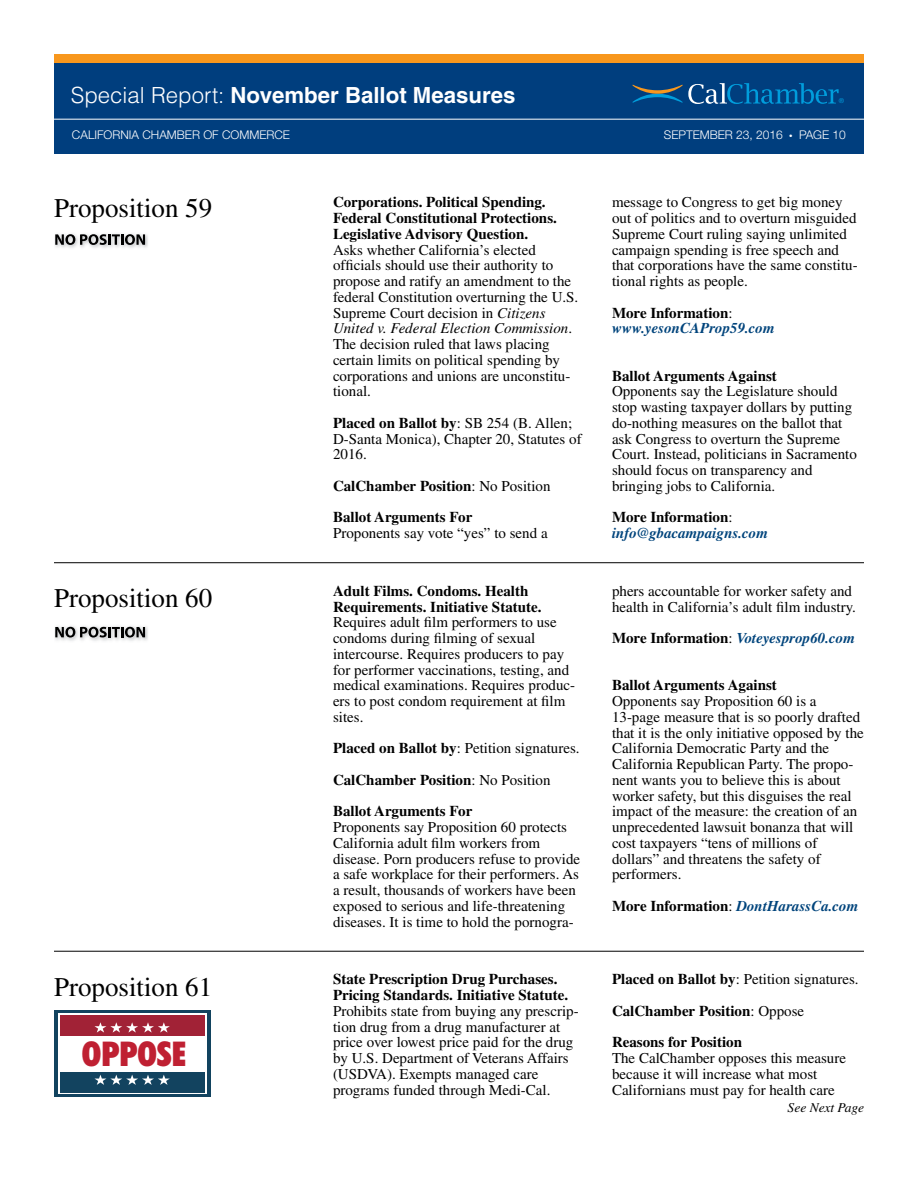
<style>
.page{position:relative;width:918px;height:1188px;background:#fff}
.page>*{position:absolute;margin:0;border:0;box-sizing:border-box;transform-origin:0 0}
.t1{font:900 condensed 34.2px "Futura BT";color:#bf2032}
.t2{font:27px "Times";color:#000}
.t3{font:700 22.2px "Helvetica";color:#fff}
.t4{font:15px/15.8px "Times";color:#000}
.t5{font:700 15px/31.5px "Times";color:#000}
.t6{font:italic 700 15px/15.8px "Times";color:#00447c}
.t7{font:italic 13.5px "Times";letter-spacing:-.005em;color:#000}
.t8{font:300 12px "Helvetica Neue LT Std";color:#fff}
.t9{font:6.75px "Helvetica Neue";color:#009ddc}
.s1{font-weight:300}
.s2{font-style:italic}
.s3{font-weight:700}
.s4{font-weight:400}
.s5{font-style:normal;color:#000}
.s6{font-weight:400;font-style:normal;color:#000}
</style>
<div class="page">
<div style="left:54px;top:54px;width:810px;height:99px;background:#003e7e"></div>
<div style="left:54px;top:54px;width:810px;height:9px;background:#f8971d"></div>
<svg style="left:632px;top:83px;width:207px;height:21px"></svg>
<hr style="left:54px;top:119px;width:810px;height:1px;background:#fff">
<hr style="left:54px;top:562px;width:810px;height:1px;background:#000">
<hr style="left:54px;top:951px;width:810px;height:1px;background:#000">
<svg style="left:54px;top:234px;width:94px;height:14px"></svg>
<svg style="left:54px;top:626px;width:94px;height:15px"></svg>
<svg style="left:54px;top:1011px;width:156px;height:86px;fill:#12435f"></svg>
<div style="left:58px;top:1014px;width:148px;height:80px;background:#fff"></div>
<div style="left:60px;top:1015px;width:144px;height:20px;background:#a12236"></div>
<div style="left:60px;top:1072px;width:144px;height:20px;background:#12435f"></div>
<svg style="left:94px;top:1075px;width:76px;height:10px"></svg>
<svg style="left:94px;top:1022px;width:76px;height:11px"></svg>
<h3 class="t3" style="left:71px;top:82px;width:446px"><span class="s1">Special Report:</span> November Ballot Measures</h3>
<p class="t9" style="left:839px;top:97px;width:7px">®</p>
<p class="t8" style="left:72px;top:127px;width:220px">CALIFORNIA CHAMBER OF COMMERCE</p>
<p class="t8" style="left:664px;top:127px;width:121px">SEPTEMBER 23, 2016</p>
<p class="t8" style="left:790px;top:127px;width:58px">● PAGE 10</p>
<h2 class="t2" style="left:54px;top:193px;width:160px">Proposition 59</h2>
<p class="t5" style="left:333px;top:194px;width:225px;line-height:15.8px">Corporations. Political Spending.<br>Federal Constitutional Protections.<br>Legislative Advisory Question.</p>
<p class="t4" style="left:333px;top:242px;width:247px">Asks whether California’s elected officials should use their authority to propose and ratify an amendment to the federal Constitution overturning the U.S.<br>Supreme Court decision in <span class="s2">Citizens United v. Federal Election Commission</span>.<br>The decision ruled that laws placing certain limits on political spending by corporations and unions are unconstitu&shy;tional.</p>
<p class="t4" style="left:333px;top:415px;width:250px"><span class="s3">Placed on Ballot by</span>: SB 254 (B. Allen;<br>D-Santa Monica), Chapter 20, Statutes of<br>2016.</p>
<p class="t5" style="left:333px;top:470px;width:219px">CalChamber Position<span class="s4">: No Position<br></span>Ballot Arguments For</p>
<p class="t4" style="left:333px;top:525px;width:216px">Proponents say vote “yes” to send a</p>
<h2 class="t2" style="left:54px;top:583px;width:160px">Proposition 60</h2>
<p class="t5" style="left:333px;top:583px;width:210px;line-height:15.8px">Adult Films. Condoms. Health<br>Requirements. Initiative Statute.</p>
<p class="t4" style="left:333px;top:615px;width:244px">Requires adult film performers to use condoms during filming of sexual intercourse. Requires producers to pay for performer vaccinations, testing, and medical examinations. Requires produc&shy;ers to post condom requirement at film sites.</p>
<p class="t5" style="left:333px;top:732px;width:248px">Placed on Ballot by<span class="s4">: Petition signatures.<br></span>CalChamber Position<span class="s4">: No Position<br></span>Ballot Arguments For</p>
<p class="t4" style="left:333px;top:819px;width:249px">Proponents say Proposition 60 protects California adult film workers from disease. Porn producers refuse to provide a safe workplace for their performers. As a result, thousands of workers have been exposed to serious and life-threatening diseases. It is time to hold the pornogra-</p>
<h2 class="t2" style="left:54px;top:971px;width:160px">Proposition 61</h2>
<p class="t5" style="left:333px;top:971px;width:237px;line-height:15.8px">State Prescription Drug Purchases.<br>Pricing Standards. Initiative Statute.</p>
<p class="t4" style="left:333px;top:1003px;width:247px">Prohibits state from buying any prescrip&shy;tion drug from a drug manufacturer at price over lowest price paid for the drug by U.S. Department of Veterans Affairs (USDVA). Exempts managed care programs funded through Medi-Cal.</p>
<h1 class="t1" style="left:82px;top:1033px;width:106px">OPPOSE</h1>
<p class="t4" style="left:612px;top:195px;width:247px">message to Congress to get big money out of politics and to overturn misguided Supreme Court ruling saying unlimited campaign spending is free speech and that corporations have the same constitu&shy;tional rights as people.</p>
<p class="t6" style="left:612px;top:305px;width:164px"><span class="s5">More Information</span><span class="s6">: </span>www.yesonCAProp59.com</p>
<p class="t5" style="left:612px;top:360px;width:166px">Ballot Arguments Against</p>
<p class="t4" style="left:612px;top:384px;width:246px">Opponents say the Legislature should stop wasting taxpayer dollars by putting do-nothing measures on the ballot that ask Congress to overturn the Supreme Court. Instead, politicians in Sacramento should focus on transparency and bringing jobs to California.</p>
<p class="t6" style="left:612px;top:509px;width:158px"><span class="s5">More Information</span><span class="s6">: </span>info@gbacampaigns.com</p>
<p class="t4" style="left:612px;top:583px;width:246px">phers accountable for worker safety and health in California’s adult film industry.</p>
<p class="t6" style="left:612px;top:630px;width:245px"><span class="s5">More Information</span><span class="s6">:</span> Voteyesprop60.com</p>
<p class="t5" style="left:612px;top:669px;width:166px">Ballot Arguments Against</p>
<p class="t4" style="left:612px;top:693px;width:253px">Opponents say Proposition 60 is a 13-page measure that is so poorly drafted that it is the only initiative opposed by the California Democratic Party and the California Republican Party. The propo&shy;nent wants you to believe this is about worker safety, but this disguises the real impact of the measure: the creation of an unprecedented lawsuit bonanza that will cost taxpayers “tens of millions of dollars” and threatens the safety of performers.</p>
<p class="t6" style="left:612px;top:898px;width:248px"><span class="s5">More Information</span><span class="s6">:</span> DontHarassCa.com</p>
<p class="t5" style="left:612px;top:963px;width:248px">Placed on Ballot by<span class="s4">: Petition signatures.<br></span>CalChamber Position<span class="s4">: Oppose<br></span>Reasons for Position</p>
<p class="t4" style="left:612px;top:1050px;width:236px">The CalChamber opposes this measure because it will increase what most<br>Californians must pay for health care</p>
<p class="t7" style="left:788px;top:1100px;width:78px">See Next Page</p>
</div>
